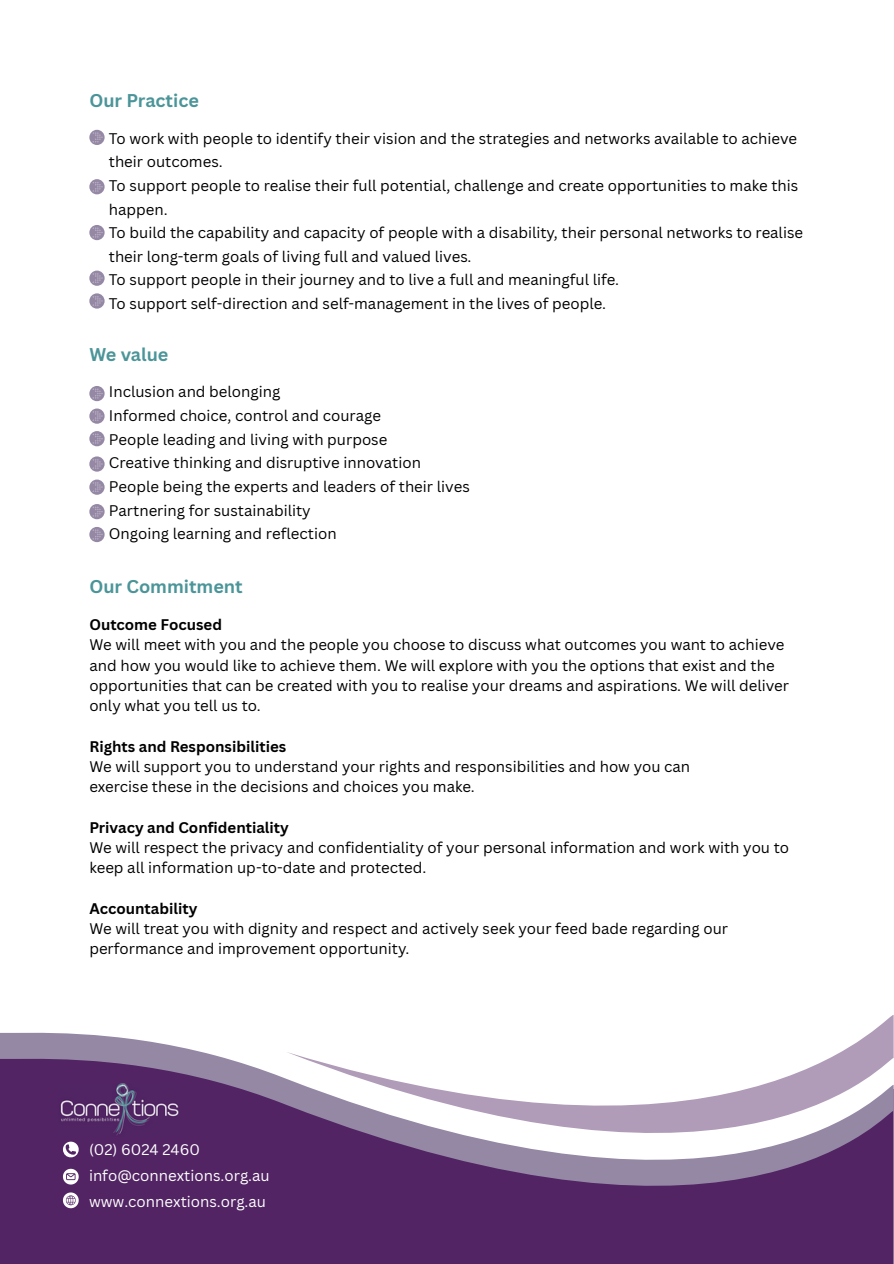
<style>
.page{position:relative;width:894px;height:1264px;background:#fff}
.page>*{position:absolute;margin:0;border:0;box-sizing:border-box;transform-origin:0 0}
.t1{font:700 18px "Canva Sans";color:#4b9599}
.t2{font:15px/20.2px "Canva Sans";color:#000}
.t3{font:700 15px "Canva Sans";color:#000}
.t4{font:15px "Canva Sans";color:#fff}
</style>
<div class="page">
<svg style="left:89px;top:130px;width:16px;height:15px"></svg>
<svg style="left:93px;top:132px;width:10px;height:10px"></svg>
<svg style="left:89px;top:179px;width:16px;height:15px"></svg>
<svg style="left:93px;top:182px;width:10px;height:10px"></svg>
<svg style="left:89px;top:225px;width:16px;height:15px"></svg>
<svg style="left:93px;top:228px;width:10px;height:9px"></svg>
<svg style="left:89px;top:270px;width:16px;height:16px"></svg>
<svg style="left:93px;top:273px;width:10px;height:10px"></svg>
<svg style="left:89px;top:293px;width:16px;height:15px"></svg>
<svg style="left:93px;top:296px;width:10px;height:10px"></svg>
<svg style="left:89px;top:386px;width:16px;height:15px"></svg>
<svg style="left:93px;top:389px;width:10px;height:9px"></svg>
<svg style="left:89px;top:408px;width:16px;height:16px"></svg>
<svg style="left:93px;top:411px;width:10px;height:10px"></svg>
<svg style="left:89px;top:431px;width:16px;height:15px"></svg>
<svg style="left:93px;top:434px;width:10px;height:9px"></svg>
<svg style="left:89px;top:456px;width:16px;height:15px"></svg>
<svg style="left:93px;top:459px;width:10px;height:10px"></svg>
<svg style="left:89px;top:479px;width:16px;height:16px"></svg>
<svg style="left:93px;top:482px;width:10px;height:10px"></svg>
<svg style="left:89px;top:504px;width:16px;height:15px"></svg>
<svg style="left:93px;top:507px;width:10px;height:9px"></svg>
<svg style="left:89px;top:527px;width:16px;height:15px"></svg>
<svg style="left:93px;top:529px;width:10px;height:10px"></svg>
<svg style="left:0;top:1032px;width:893px;height:231px;background:#613872"></svg>
<svg style="left:286px;top:1015px;width:607px;height:217px"></svg>
<svg style="left:63px;top:1141px;width:16px;height:18px"></svg>
<svg style="left:63px;top:1168px;width:16px;height:16px"></svg>
<img style="left:59px;top:1083px;width:120px;height:53px">
<svg style="left:63px;top:1192px;width:16px;height:16px"></svg>
<h1 class="t1" style="left:89px;top:87px;width:111px">Our Practice</h1>
<p class="t2" style="left:109px;top:126px;width:689px;line-height:23.7px">To work with people to identify their vision and the strategies and networks available to achieve their outcomes.</p>
<p class="t2" style="left:109px;top:173px;width:690px;line-height:23.7px">To support people to realise their full potential, challenge and create opportunities to make this happen.</p>
<p class="t2" style="left:109px;top:220px;width:695px;line-height:23.7px">To build the capability and capacity of people with a disability, their personal networks to realise their long-term goals of living full and valued lives.</p>
<p class="t2" style="left:109px;top:269px;width:511px">To support people in their journey and to live a full and meaningful life.</p>
<p class="t2" style="left:109px;top:293px;width:498px">To support self-direction and self-management in the lives of people.</p>
<p class="t1" style="left:89px;top:341px;width:81px">We value</p>
<p class="t2" style="left:109px;top:381px;width:173px">Inclusion and belonging</p>
<p class="t2" style="left:109px;top:405px;width:274px">Informed choice, control and courage</p>
<p class="t2" style="left:109px;top:429px;width:280px">People leading and living with purpose</p>
<p class="t2" style="left:109px;top:452px;width:313px">Creative thinking and disruptive innovation</p>
<h1 class="t2" style="left:109px;top:476px;width:362px">People being the experts and leaders of their lives</h1>
<p class="t2" style="left:109px;top:499px;width:203px">Partnering for sustainability</p>
<p class="t2" style="left:109px;top:523px;width:229px">Ongoing learning and reflection</p>
<p class="t1" style="left:89px;top:573px;width:155px">Our Commitment</p>
<p class="t3" style="left:89px;top:614px;width:134px">Outcome Focused</p>
<p class="t2" style="left:89px;top:634px;width:701px">We will meet with you and the people you choose to discuss what outcomes you want to achieve and how you would like to achieve them. We will explore with you the options that exist and the opportunities that can be created with you to realise your dreams and aspirations. We will deliver only what you tell us to.</p>
<p class="t3" style="left:89px;top:735px;width:198px">Rights and Responsibilities</p>
<p class="t2" style="left:89px;top:756px;width:602px">We will support you to understand your rights and responsibilities and how you can</p>
<p class="t2" style="left:89px;top:776px;width:387px">exercise these in the decisions and choices you make.</p>
<p class="t3" style="left:89px;top:816px;width:201px">Privacy and Confidentiality</p>
<p class="t2" style="left:89px;top:837px;width:701px">We will respect the privacy and confidentiality of your personal information and work with you to keep all information up-to-date and protected.</p>
<p class="t3" style="left:89px;top:897px;width:109px">Accountability</p>
<p class="t2" style="left:89px;top:918px;width:640px">We will treat you with dignity and respect and actively seek your feed bade regarding our performance and improvement opportunity.</p>
<p class="t4" style="left:89px;top:1139px;width:112px">(02) 6024 2460</p>
<h1 class="t4" style="left:89px;top:1165px;width:182px">info@connextions.org.au</h1>
<p class="t4" style="left:89px;top:1190px;width:178px">www.connextions.org.au</p>
</div>
